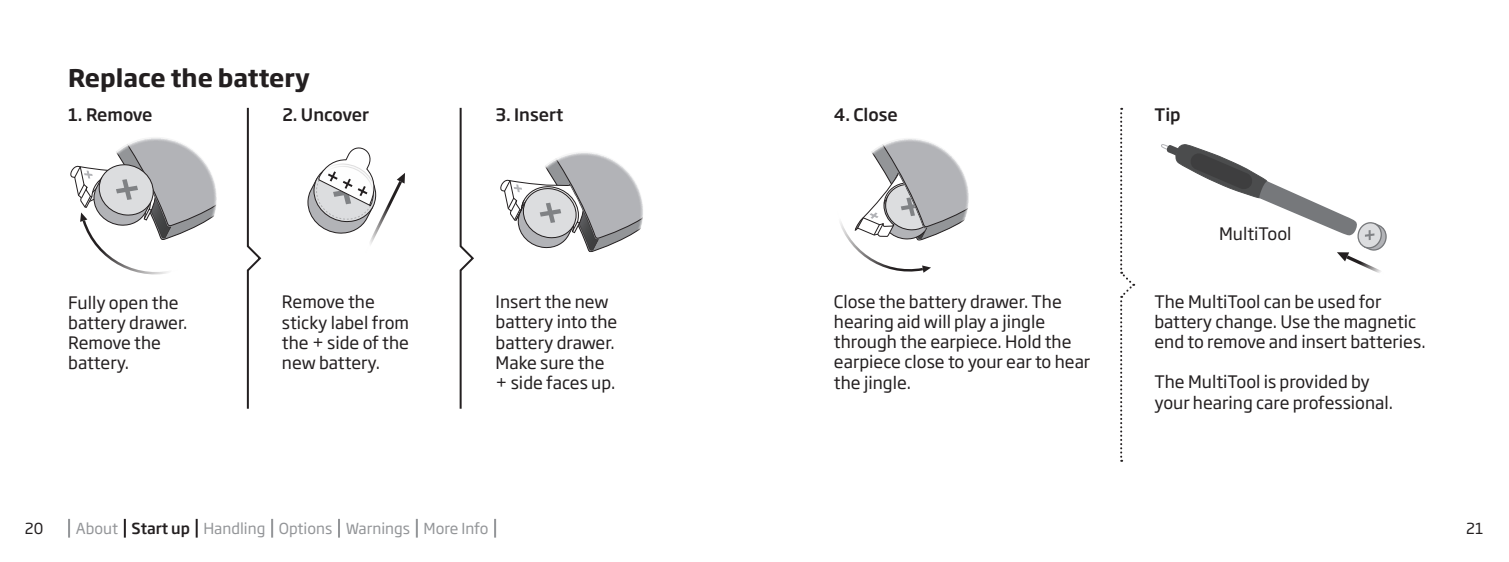
<style>
.page{position:relative;width:1509px;height:562px;background:#fff}
.page>*{position:absolute;margin:0;border:0;box-sizing:border-box;transform-origin:0 0}
.t1{font:700 24px "Soho Gothic Pro";color:#231f20}
.t2{font:17px/20px "Soho Gothic Pro";color:#231f20}
.t3{font:500 17px "Soho Gothic Pro";color:#231f20}
.t4{font:15px "Soho Gothic Pro";color:#939598}
.t5{font:15px "Soho Gothic Pro";color:#231f20}
.s1{font-weight:500;color:#231f20}
</style>
<div class="page">
<svg style="left:246px;top:107px;width:16px;height:302px"></svg>
<svg style="left:459px;top:107px;width:15px;height:302px"></svg>
<svg style="left:1120px;top:108px;width:14px;height:353px"></svg>
<svg style="left:307px;top:148px;width:98px;height:97px"></svg>
<svg style="left:500px;top:153px;width:143px;height:99px"></svg>
<svg style="left:70px;top:138px;width:147px;height:137px"></svg>
<svg style="left:840px;top:139px;width:129px;height:134px"></svg>
<svg style="left:1161px;top:144px;width:226px;height:129px"></svg>
<svg style="left:68px;top:518px;width:2px;height:19px"></svg>
<svg style="left:124px;top:518px;width:2px;height:19px"></svg>
<svg style="left:196px;top:518px;width:2px;height:19px"></svg>
<svg style="left:271px;top:518px;width:2px;height:19px"></svg>
<svg style="left:338px;top:518px;width:2px;height:19px"></svg>
<svg style="left:416px;top:518px;width:2px;height:19px"></svg>
<svg style="left:494px;top:518px;width:2px;height:19px"></svg>
<h1 class="t1" style="left:68px;top:59px;width:244px">Replace the battery</h1>
<p class="t3" style="left:282px;top:101px;width:88px">2. Uncover</p>
<p class="t3" style="left:495px;top:101px;width:69px">3. Insert</p>
<p class="t3" style="left:68px;top:101px;width:86px">1. Remove</p>
<p class="t2" style="left:68px;top:291px;width:121px">Fully open the battery drawer.<br>Remove the battery.</p>
<p class="t2" style="left:282px;top:291px;width:129px">Remove the sticky label from the + side of the new battery.</p>
<p class="t2" style="left:495px;top:291px;width:123px">Insert the new battery into the battery drawer.<br>Make sure the + side faces up.</p>
<p class="t3" style="left:833px;top:101px;width:65px">4. Close</p>
<p class="t3" style="left:1154px;top:101px;width:28px">Tip</p>
<p class="t2" style="left:1218px;top:222px;width:74px">MultiTool</p>
<p class="t2" style="left:833px;top:291px;width:258px">Close the battery drawer. The hearing aid will play a jingle through the earpiece. Hold the earpiece close to your ear to hear the jingle.</p>
<p class="t2" style="left:1154px;top:291px;width:273px">The MultiTool can be used for battery change. Use the magnetic end to remove and insert batteries.</p>
<p class="t2" style="left:1154px;top:371px;width:240px">The MultiTool is provided by your hearing care professional.</p>
<p class="t5" style="left:25px;top:516px;width:20px">20</p>
<p class="t4" style="left:76px;top:516px;width:414px">About <span class="s1">Start up</span> Handling Options Warnings More Info</p>
<p class="t5" style="left:1465px;top:516px;width:19px">21</p>
</div>
